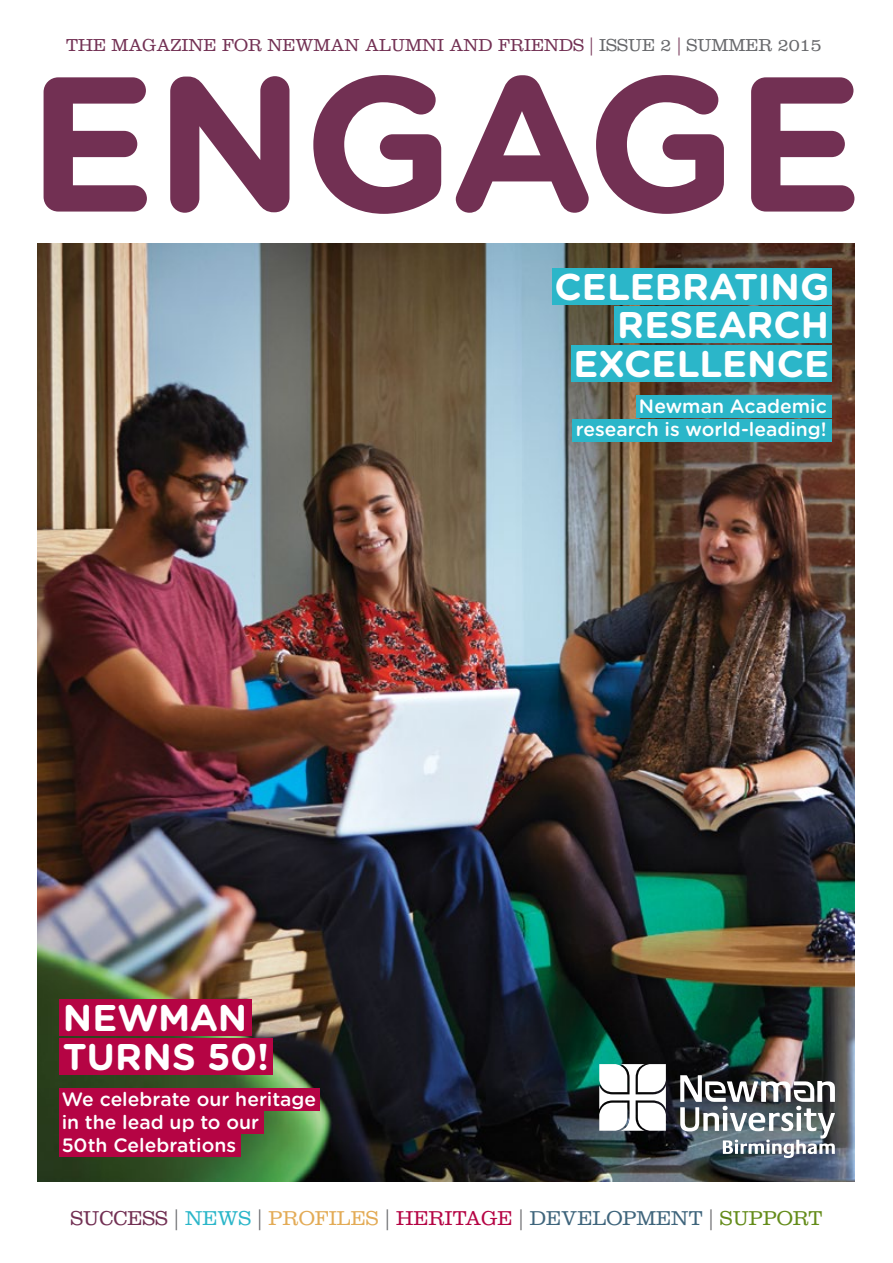
<style>
.page{position:relative;width:893px;height:1263px;background:#fff}
.page>*{position:absolute;margin:0;border:0;box-sizing:border-box;transform-origin:0 0}
.t1{font:700 191.7px "Gotham Rounded";letter-spacing:-.015em;color:#723053}
.t2{font:700 37.2px/38.5px "Gotham Rounded";color:#fff;text-align:right}
.t3{font:300 20.85px "Clarendon LT Std";color:#3f657c}
.t4{font:500 19.35px/23px "Gotham Rounded";color:#fff;text-align:right}
.t5{font:300 18px "Clarendon LT Std";color:#723053}
.s1{color:#67686b}
.s2{color:#723053}
.s3{color:#2bb6c9}
.s4{color:#e3ab56}
.s5{color:#b50444}
.s6{color:#648c1a}
</style>
<div class="page">
<img style="left:38px;top:244px;width:816px;height:937px">
<img style="left:680px;top:1074px;width:155px;height:84px">
<svg style="left:599px;top:1064px;width:67px;height:67px"></svg>
<div style="left:636px;top:395px;width:195px;height:22px;background:#2bb6c9"></div>
<div style="left:572px;top:419px;width:259px;height:23px;background:#2bb6c9"></div>
<div style="left:552px;top:268px;width:279px;height:36px;background:#2bb6c9"></div>
<div style="left:614px;top:307px;width:217px;height:36px;background:#2bb6c9"></div>
<div style="left:571px;top:346px;width:260px;height:36px;background:#2bb6c9"></div>
<div style="left:60px;top:999px;width:192px;height:36px;background:#b50444"></div>
<div style="left:60px;top:1038px;width:213px;height:36px;background:#b50444"></div>
<div style="left:60px;top:1111px;width:204px;height:22px;background:#b50444"></div>
<div style="left:60px;top:1134px;width:181px;height:23px;background:#b50444"></div>
<div style="left:60px;top:1088px;width:260px;height:22px;background:#b50444"></div>
<p class="t5" style="left:66px;top:35px;width:757px">THE MAGAZINE FOR NEWMAN ALUMNI AND FRIENDS | <span class="s1">ISSUE 2</span> | <span class="s1">SUMMER 2015</span></p>
<h1 class="t1" style="left:27px;top:3px;width:837px">ENGAGE</h1>
<h2 class="t2" style="left:554px;top:266px;width:276px">CELEBRATING<br>RESEARCH<br>EXCELLENCE</h2>
<h2 class="t2" style="left:63px;top:997px;width:208px;text-align:left">NEWMAN<br>TURNS 50!</h2>
<p class="t4" style="left:62px;top:1087px;width:256px;text-align:left">We celebrate our heritage in the lead up to our<br>50th Celebrations</p>
<p class="t4" style="left:576px;top:393px;width:252px">Newman Academic research is world-leading!</p>
<p class="t3" style="left:71px;top:1206px;width:753px"><span class="s2">SUCCESS</span> <span class="s1">|</span> <span class="s3">NEWS</span> <span class="s1">|</span> <span class="s4">PROFILES</span> <span class="s1">|</span> <span class="s5">HERITAGE</span> <span class="s1">|</span> DEVELOPMENT <span class="s1">|</span> <span class="s6">SUPPORT</span></p>
</div>
